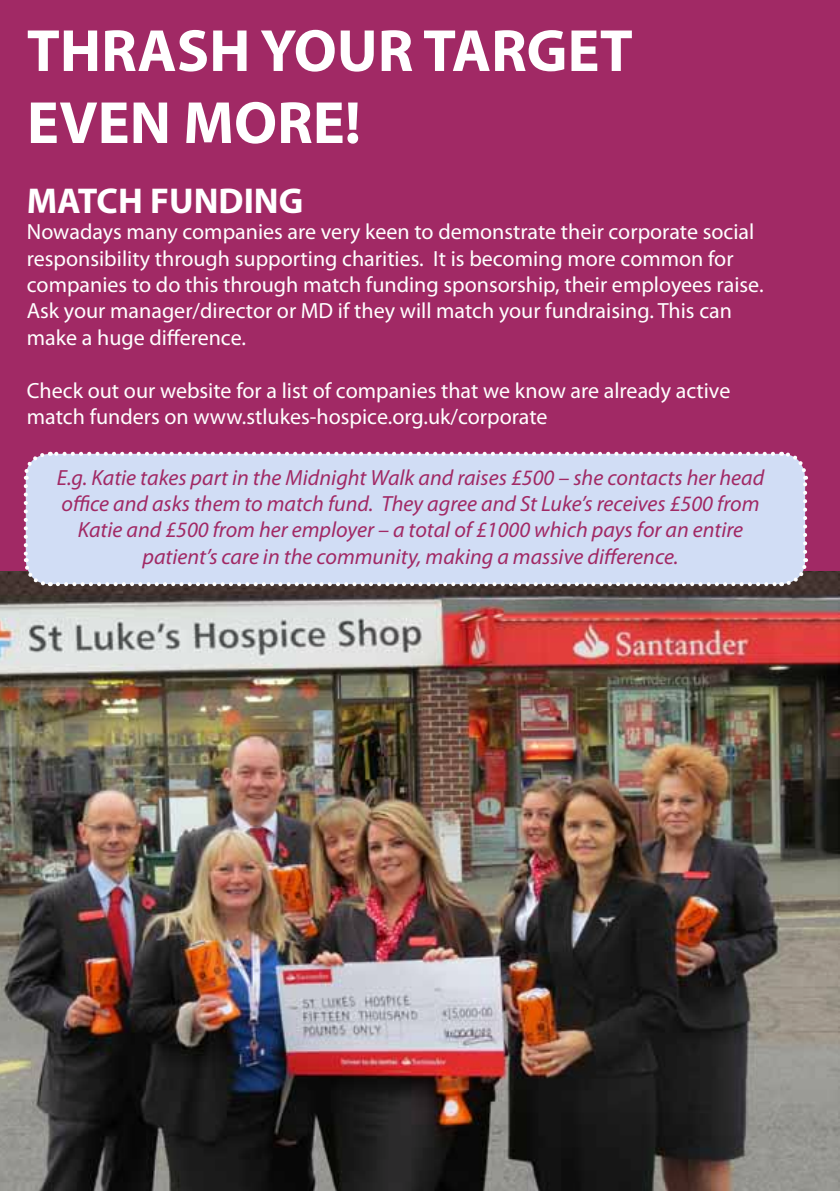
<style>
.page{position:relative;width:840px;height:1191px;background:#fff}
.page>*{position:absolute;margin:0;border:0;box-sizing:border-box;transform-origin:0 0}
.t1{font:700 60px/72px "Myriad Pro";color:#fff}
.t2{font:700 36px "Myriad Pro";color:#fff}
.t3{font:22px/26.4px "Myriad Pro";color:#fff}
.t4{font:italic 22px/26.4px "Myriad Pro";color:#a12965;text-align:center}
</style>
<div class="page">
<div style="left:0;top:0;width:839px;height:1191px;background:#a12965"></div>
<img style="left:0;top:571px;width:839px;height:620px">
<div style="left:26px;top:454px;width:778px;height:130px;background:#d1ddf5;border-radius:24px"></div>
<svg style="left:22px;top:486px;width:29px;height:102px"></svg>
<svg style="left:58px;top:558px;width:750px;height:30px"></svg>
<svg style="left:780px;top:451px;width:28px;height:101px"></svg>
<svg style="left:23px;top:451px;width:749px;height:29px"></svg>
<h1 class="t1" style="left:27px;top:13px;width:607px">THRASH YOUR TARGET<br>EVEN MORE!</h1>
<h2 class="t2" style="left:27px;top:177px;width:278px">MATCH FUNDING</h2>
<p class="t3" style="left:27px;top:218px;width:737px">Nowadays many companies are very keen to demonstrate their corporate social responsibility through supporting charities. It is becoming more common for companies to do this through match funding sponsorship, their employees raise.<br>Ask your manager/director or MD if they will match your fundraising. This can make a huge difference.</p>
<p class="t3" style="left:27px;top:377px;width:704px">Check out our website for a list of companies that we know are already active match funders on www.stlukes-hospice.org.uk/corporate</p>
<p class="t4" style="left:57px;top:464px;width:708px">E.g. Katie takes part in the Midnight Walk and raises £500 – she contacts her head office and asks them to match fund. They agree and St Luke’s receives £500 from Katie and £500 from her employer – a total of £1000 which pays for an entire patient’s care in the community, making a massive difference.</p>
</div>
